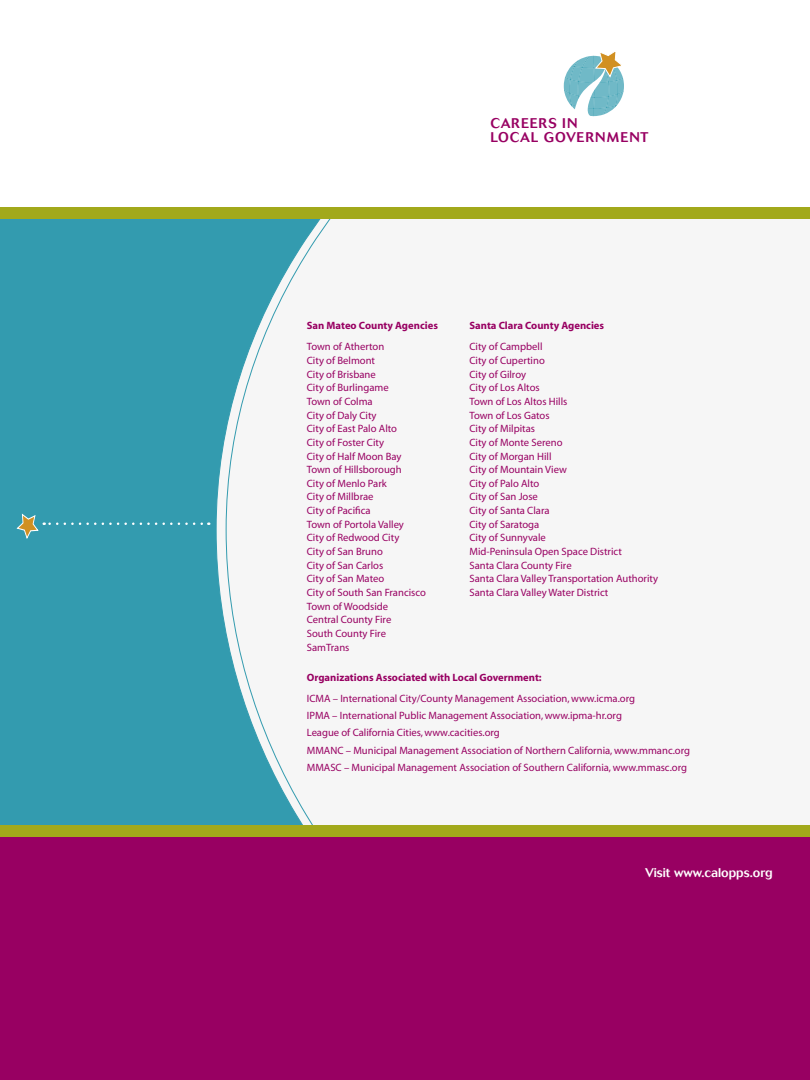
<style>
.page{position:relative;width:810px;height:1080px;background:#fff}
.page>*{position:absolute;margin:0;border:0;box-sizing:border-box;transform-origin:0 0}
.t1{font:500 13.88px/13.9px "Cosmos";letter-spacing:.07em;color:#980062}
.t2{font:500 12.5px "Cosmos";color:#fff}
.t3{font:10.62px "Myriad";color:#980062}
.t4{font:700 10.62px "Myriad";color:#980062}
</style>
<div class="page">
<div style="left:1px;top:213px;width:808px;height:614px;background:#339baf"></div>
<div style="left:225px;top:218px;width:585px;height:608px;background:#f6f6f6"></div>
<div style="left:0;top:832px;width:810px;height:248px;background:#980062"></div>
<svg style="left:564px;top:52px;width:60px;height:64px"></svg>
<div style="left:0;top:826px;width:810px;height:11px;background:#a2a91b"></div>
<div style="left:0;top:207px;width:810px;height:11px;background:#a2a91b"></div>
<svg style="left:45px;top:523px;width:157px;height:2px"></svg>
<svg style="left:17px;top:514px;width:21px;height:25px"></svg>
<p class="t1" style="left:490px;top:117px;width:159px">CAREERS IN<br>LOCAL GOVERNMENT</p>
<p class="t4" style="left:307px;top:320px;width:133px">San Mateo County Agencies</p>
<p class="t3" style="left:307px;top:342px;width:79px">Town of Atherton</p>
<p class="t3" style="left:307px;top:355px;width:70px">City of Belmont</p>
<p class="t3" style="left:307px;top:369px;width:71px">City of Brisbane</p>
<p class="t3" style="left:307px;top:382px;width:83px">City of Burlingame</p>
<p class="t3" style="left:307px;top:396px;width:67px">Town of Colma</p>
<p class="t3" style="left:307px;top:410px;width:71px">City of Daly City</p>
<p class="t3" style="left:307px;top:423px;width:92px">City of East Palo Alto</p>
<p class="t3" style="left:307px;top:437px;width:79px">City of Foster City</p>
<p class="t3" style="left:307px;top:451px;width:96px">City of Half Moon Bay</p>
<p class="t3" style="left:307px;top:464px;width:96px">Town of Hillsborough</p>
<p class="t3" style="left:307px;top:478px;width:82px">City of Menlo Park</p>
<p class="t3" style="left:307px;top:492px;width:68px">City of Millbrae</p>
<p class="t3" style="left:307px;top:505px;width:65px">City of Pacifica</p>
<p class="t3" style="left:307px;top:519px;width:99px">Town of Portola Valley</p>
<p class="t3" style="left:307px;top:533px;width:94px">City of Redwood City</p>
<p class="t3" style="left:307px;top:546px;width:78px">City of San Bruno</p>
<p class="t3" style="left:307px;top:560px;width:78px">City of San Carlos</p>
<p class="t3" style="left:307px;top:574px;width:79px">City of San Mateo</p>
<p class="t3" style="left:307px;top:587px;width:121px">City of South San Francisco</p>
<p class="t3" style="left:307px;top:601px;width:83px">Town of Woodside</p>
<p class="t3" style="left:307px;top:615px;width:86px">Central County Fire</p>
<p class="t3" style="left:307px;top:628px;width:81px">South County Fire</p>
<p class="t3" style="left:307px;top:642px;width:44px">SamTrans</p>
<p class="t4" style="left:469px;top:320px;width:136px">Santa Clara County Agencies</p>
<p class="t3" style="left:469px;top:342px;width:75px">City of Campbell</p>
<p class="t3" style="left:469px;top:355px;width:77px">City of Cupertino</p>
<p class="t3" style="left:469px;top:369px;width:58px">City of Gilroy</p>
<p class="t3" style="left:469px;top:382px;width:72px">City of Los Altos</p>
<p class="t3" style="left:469px;top:396px;width:99px">Town of Los Altos Hills</p>
<p class="t3" style="left:469px;top:410px;width:82px">Town of Los Gatos</p>
<p class="t3" style="left:469px;top:423px;width:67px">City of Milpitas</p>
<p class="t3" style="left:469px;top:437px;width:95px">City of Monte Sereno</p>
<p class="t3" style="left:469px;top:451px;width:84px">City of Morgan Hill</p>
<p class="t3" style="left:469px;top:464px;width:99px">City of Mountain View</p>
<p class="t3" style="left:469px;top:478px;width:71px">City of Palo Alto</p>
<p class="t3" style="left:469px;top:492px;width:70px">City of San Jose</p>
<p class="t3" style="left:469px;top:505px;width:82px">City of Santa Clara</p>
<p class="t3" style="left:469px;top:519px;width:71px">City of Saratoga</p>
<p class="t3" style="left:469px;top:533px;width:78px">City of Sunnyvale</p>
<p class="t3" style="left:469px;top:546px;width:154px">Mid-Peninsula Open Space District</p>
<p class="t3" style="left:469px;top:560px;width:104px">Santa Clara County Fire</p>
<p class="t3" style="left:469px;top:574px;width:190px">Santa Clara Valley Transportation Authority</p>
<p class="t3" style="left:469px;top:587px;width:141px">Santa Clara Valley Water District</p>
<p class="t4" style="left:307px;top:672px;width:236px">Organizations Associated with Local Government:</p>
<p class="t3" style="left:307px;top:693px;width:330px">ICMA – International City/County Management Association, www.icma.org</p>
<p class="t3" style="left:307px;top:710px;width:317px">IPMA – International Public Management Association, www.ipma-hr.org</p>
<p class="t3" style="left:307px;top:728px;width:195px">League of California Cities, www.cacities.org</p>
<p class="t3" style="left:307px;top:745px;width:385px">MMANC – Municipal Management Association of Northern California, www.mmanc.org</p>
<p class="t3" style="left:307px;top:762px;width:382px">MMASC – Municipal Management Association of Southern California, www.mmasc.org</p>
<p class="t2" style="left:645px;top:866px;width:129px">Visit www.calopps.org</p>
</div>
